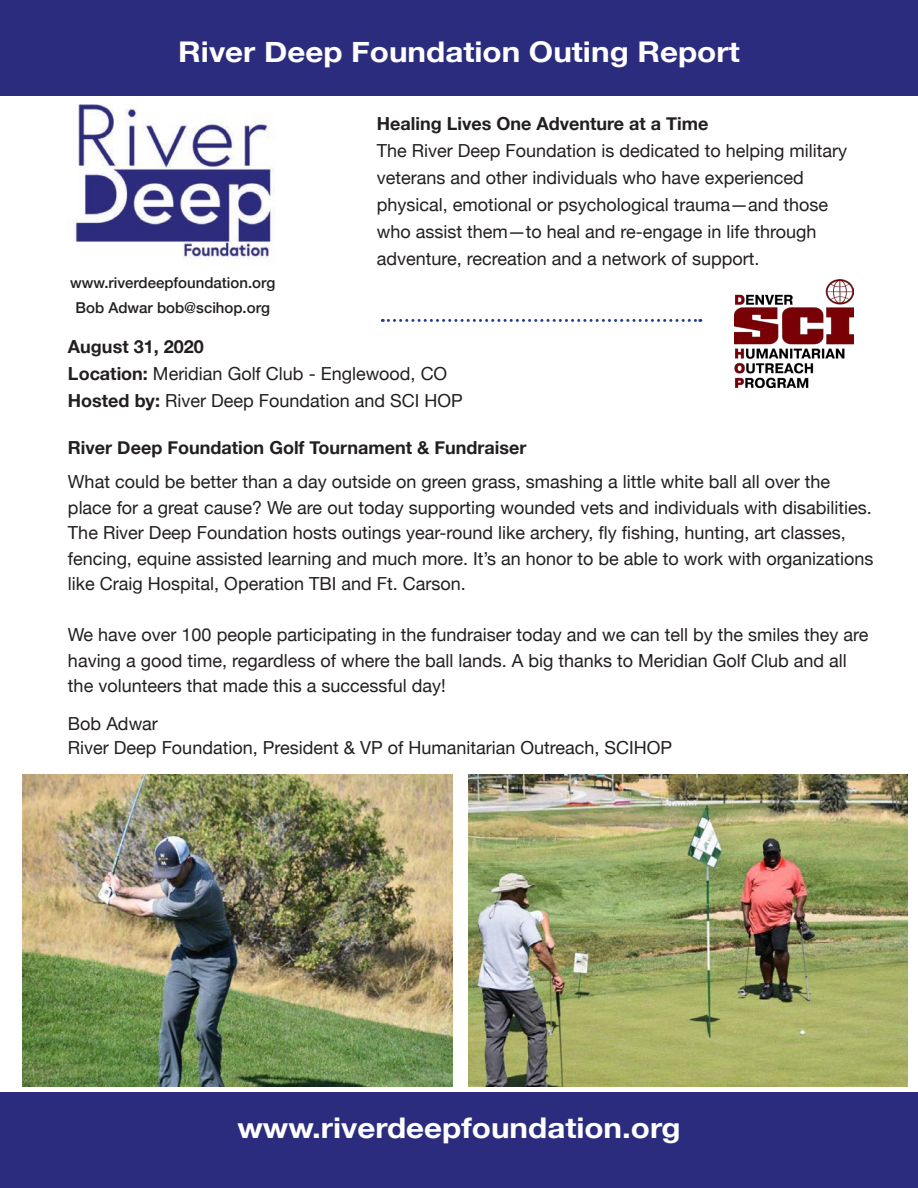
<style>
.page{position:relative;width:918px;height:1188px;background:#fff}
.page>*{position:absolute;margin:0;border:0;box-sizing:border-box;transform-origin:0 0}
.t1{font:700 28.5px "Helvetica Neue";color:#fff;scale:1.1 1}
.t2{font:18px/25.5px "Helvetica Neue";color:#231f20}
.t3{font:700 18px "Helvetica Neue";color:#231f20}
.t4{font:500 15px "Helvetica Neue";color:#231f20}
.s1{font-weight:700}
</style>
<div class="page">
<div style="left:0;top:1093px;width:918px;height:95px;background:#2b2c7d"></div>
<div style="left:0;top:0;width:918px;height:95px;background:#2b2c7d"></div>
<img style="left:75px;top:105px;width:200px;height:158px">
<img style="left:734px;top:279px;width:119px;height:108px">
<svg style="left:382px;top:319px;width:319px;height:3px"></svg>
<img style="left:468px;top:775px;width:440px;height:312px">
<img style="left:23px;top:775px;width:430px;height:312px">
<p class="t1" style="left:178px;top:30px;width:512px">River Deep Foundation Outing Report</p>
<p class="t4" style="left:70px;top:270px;width:207px">www.riverdeepfoundation.org</p>
<p class="t4" style="left:76px;top:296px;width:196px">Bob Adwar bob@scihop.org</p>
<p class="t3" style="left:377px;top:109px;width:333px">Healing Lives One Adventure at a Time</p>
<p class="t2" style="left:377px;top:138px;width:472px;line-height:27px">The River Deep Foundation is dedicated to helping military veterans and other individuals who have experienced physical, emotional or psychological trauma—and those who assist them—to heal and re-engage in life through adventure, recreation and a network of support.</p>
<p class="t3" style="left:68px;top:332px;width:137px">August 31, 2020</p>
<p class="t2" style="left:68px;top:362px;width:381px"><span class="s1">Location:</span> Meridian Golf Club - Englewood, CO</p>
<p class="t2" style="left:68px;top:389px;width:396px"><span class="s1">Hosted by:</span> River Deep Foundation and SCI HOP</p>
<p class="t3" style="left:68px;top:433px;width:460px">River Deep Foundation Golf Tournament &amp; Fundraiser</p>
<p class="t2" style="left:68px;top:470px;width:807px">What could be better than a day outside on green grass, smashing a little white ball all over the place for a great cause? We are out today supporting wounded vets and individuals with disabilities.<br>The River Deep Foundation hosts outings year-round like archery, fly fishing, hunting, art classes, fencing, equine assisted learning and much more. It’s an honor to be able to work with organizations like Craig Hospital, Operation TBI and Ft. Carson.</p>
<p class="t2" style="left:68px;top:623px;width:802px">We have over 100 people participating in the fundraiser today and we can tell by the smiles they are having a good time, regardless of where the ball lands. A big thanks to Meridian Golf Club and all the volunteers that made this a successful day!</p>
<p class="t2" style="left:68px;top:712px;width:91px">Bob Adwar</p>
<p class="t2" style="left:68px;top:736px;width:606px">River Deep Foundation, President &amp; VP of Humanitarian Outreach, SCIHOP</p>
<p class="t1" style="left:237px;top:1106px;width:404px">www.riverdeepfoundation.org</p>
</div>
